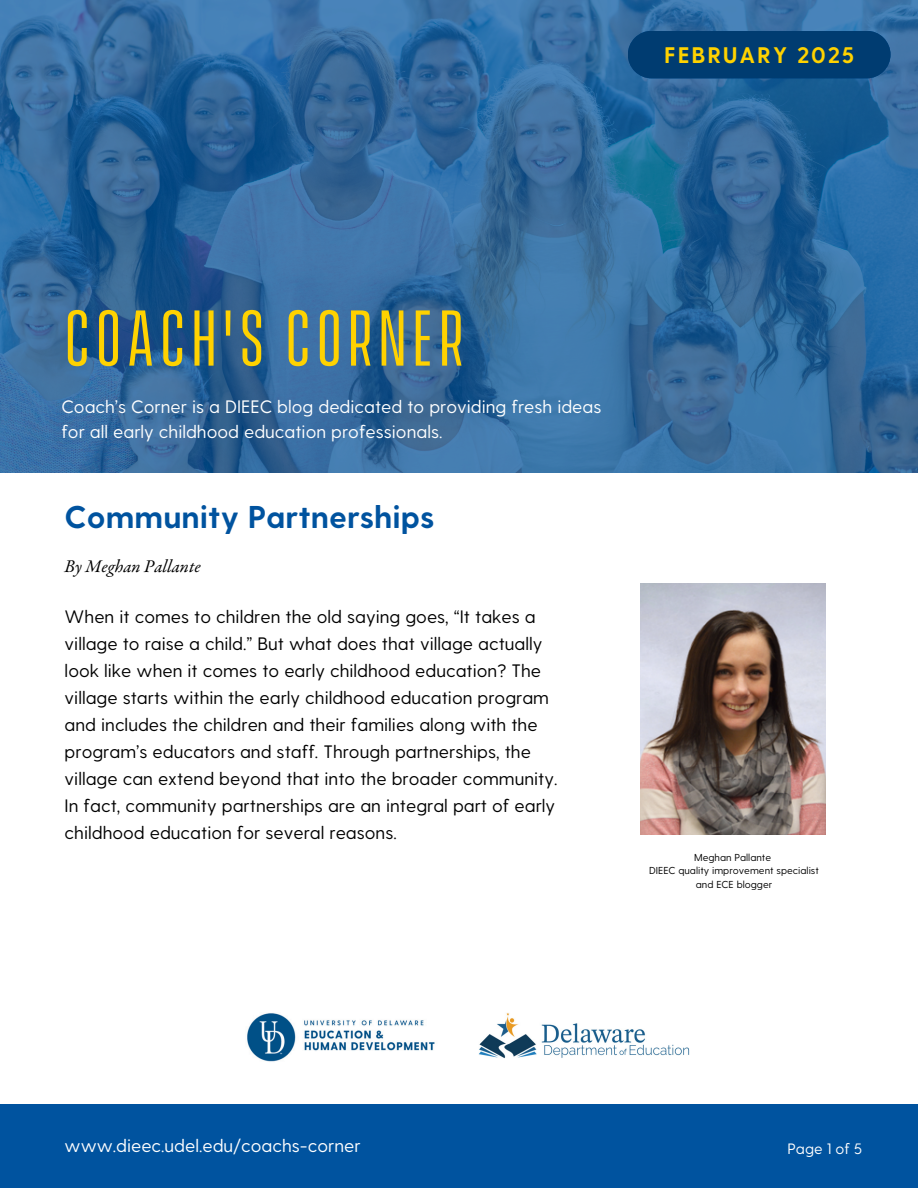
<style>
.page{position:relative;width:918px;height:1188px;background:#fff}
.page>*{position:absolute;margin:0;border:0;box-sizing:border-box;transform-origin:0 0}
.t1{font:72px "Vanguard CF";letter-spacing:.08em;color:#ffd200}
.t2{font:700 31.5px "Greycliff CF";color:#00539f}
.t3{font:700 22.5px "Greycliff CF";letter-spacing:.08em;color:#ffd200}
.t4{font:18px/27px "Greycliff CF";color:#000}
.t5{font:18px/24.8px "Greycliff CF";color:#fff}
.t6{font:italic 18px "Garamond Premr Pro";color:#000}
.t7{font:15px "Greycliff CF";color:#fff}
.t8{font:10.05px/13.5px "Greycliff CF";color:#000;text-align:center}
</style>
<div class="page">
<img style="left:641px;top:583px;width:184px;height:251px">
<div style="left:0;top:1104px;width:918px;height:84px;background:#00539f"></div>
<img style="left:247px;top:1013px;width:188px;height:49px">
<img style="left:479px;top:1013px;width:211px;height:46px">
<svg style="left:0;top:0;width:918px;height:473px;background:#326a9d"></svg>
<div style="left:628px;top:31px;width:262px;height:47px;background:#003c71"></div>
<p class="t3" style="left:664px;top:40px;width:191px">FEBRUARY 2025</p>
<h3 class="t1" style="left:65px;top:288px;width:400px">COACH'S CORNER</h3>
<p class="t5" style="left:61px;top:393px;width:542px">Coach’s Corner is a DIEEC blog dedicated to providing fresh ideas for all early childhood education professionals.</p>
<h1 class="t2" style="left:65px;top:496px;width:372px">Community Partnerships</h1>
<p class="t6" style="left:65px;top:558px;width:138px">By Meghan Pallante</p>
<h4 class="t4" style="left:65px;top:602px;width:494px">When it comes to children the old saying goes, “It takes a village to raise a child.” But what does that village actually look like when it comes to early childhood education? The village starts within the early childhood education program and includes the children and their families along with the program’s educators and staff. Through partnerships, the village can extend beyond that into the broader community.<br>In fact, community partnerships are an integral part of early childhood education for several reasons.</h4>
<h4 class="t8" style="left:694px;top:850px;width:79px">Meghan Pallante</h4>
<p class="t8" style="left:649px;top:863px;width:171px">DIEEC quality improvement specialist and ECE blogger</p>
<h4 class="t5" style="left:65px;top:1132px;width:297px">www.dieec.udel.edu/coachs-corner</h4>
<p class="t7" style="left:788px;top:1138px;width:76px">Page 1 of 5</p>
</div>
